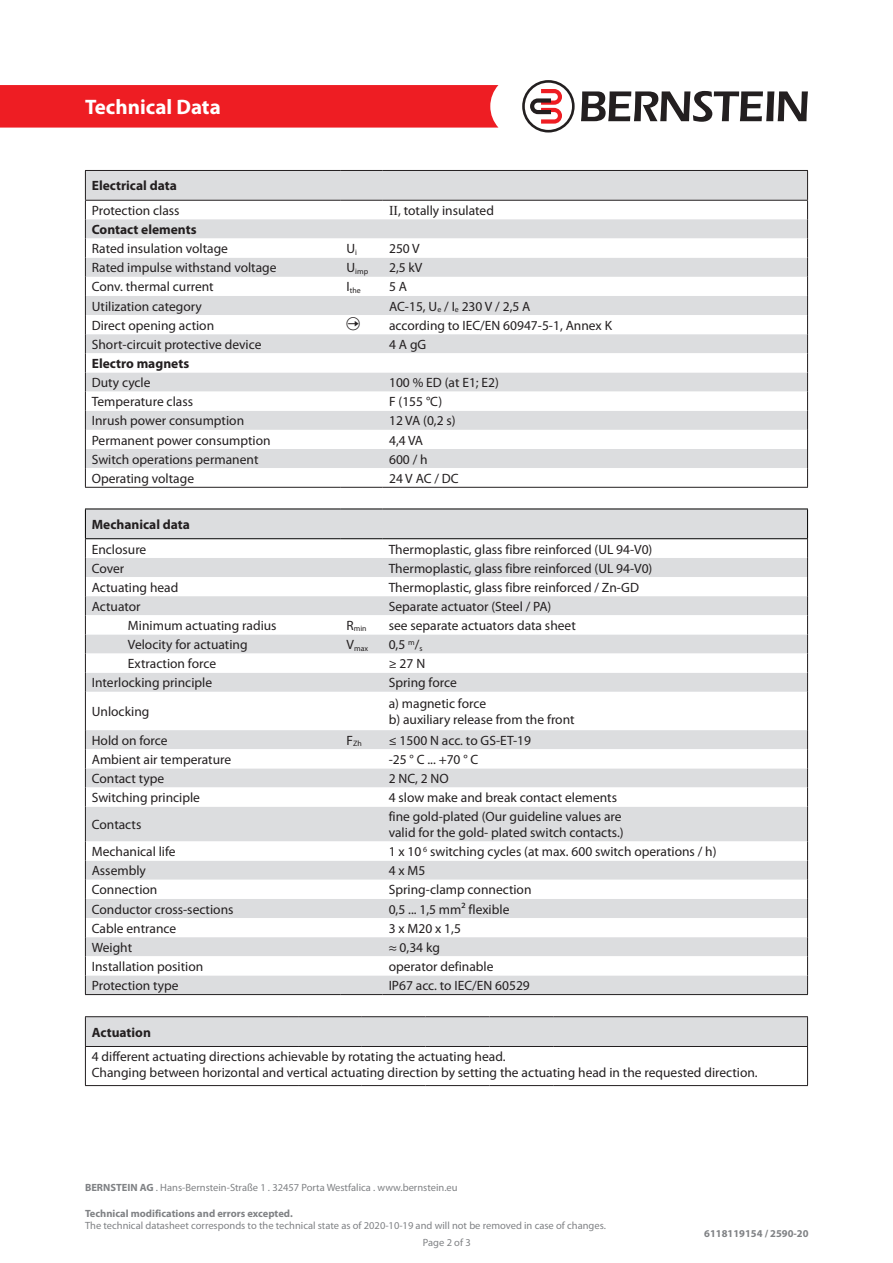
<style>
.page{position:relative;width:893px;height:1263px;background:#fff}
.page>*{position:absolute;margin:0;border:0;box-sizing:border-box;transform-origin:0 0}
.t1{font:700 21px "Myriad Pro";color:#fff}
.t2{font:13.5px/16.2px "Myriad Pro";color:#231f20}
.t3{font:700 13.5px "Myriad Pro";color:#231f20}
.t4{font:10.5px/16.8px "Myriad Pro";color:#808285}
.t5{font:700 10.5px "Myriad Pro";color:#808285}
.t6{font:7.8px "Myriad Pro";color:#231f20}
.s1{font-family:"Times New Roman"}
.s2{font-weight:700}
</style>
<div class="page">
<div style="left:0;top:85px;width:498px;height:43px;background:#ee1d23"></div>
<svg style="left:581px;top:91px;width:227px;height:31px"></svg>
<svg style="left:522px;top:80px;width:53px;height:53px"></svg>
<hr style="left:85px;top:170px;width:255px;height:1px;background:#231f20">
<hr style="left:340px;top:170px;width:43px;height:1px;background:#231f20">
<hr style="left:383px;top:170px;width:425px;height:1px;background:#231f20">
<hr style="left:85px;top:487px;width:255px;height:1px;background:#231f20">
<hr style="left:340px;top:487px;width:43px;height:1px;background:#231f20">
<hr style="left:383px;top:487px;width:425px;height:1px;background:#231f20">
<div style="left:86px;top:510px;width:721px;height:484px;background:#dcdddf"></div>
<svg style="left:86px;top:539px;width:721px;height:436px"></svg>
<hr style="left:85px;top:692px;width:1px;height:38px;background:#231f20">
<hr style="left:807px;top:692px;width:1px;height:38px;background:#231f20">
<svg style="left:85px;top:730px;width:1px;height:77px"></svg>
<svg style="left:807px;top:730px;width:1px;height:77px"></svg>
<hr style="left:85px;top:807px;width:1px;height:34px;background:#231f20">
<hr style="left:807px;top:807px;width:1px;height:34px;background:#231f20">
<svg style="left:85px;top:841px;width:1px;height:153px"></svg>
<svg style="left:807px;top:841px;width:1px;height:153px"></svg>
<hr style="left:85px;top:994px;width:255px;height:1px;background:#231f20">
<hr style="left:340px;top:994px;width:42px;height:1px;background:#231f20">
<hr style="left:382px;top:994px;width:426px;height:1px;background:#231f20">
<hr style="left:85px;top:509px;width:255px;height:1px;background:#000">
<svg style="left:85px;top:509px;width:1px;height:183px"></svg>
<hr style="left:340px;top:509px;width:42px;height:1px;background:#000">
<hr style="left:382px;top:509px;width:426px;height:1px;background:#000">
<svg style="left:807px;top:509px;width:1px;height:183px"></svg>
<hr style="left:85px;top:538px;width:255px;height:1px;background:#000">
<hr style="left:340px;top:538px;width:42px;height:1px;background:#000">
<hr style="left:382px;top:538px;width:426px;height:1px;background:#000">
<div style="left:85px;top:1017px;width:723px;height:29px;background:#dcdddf"></div>
<hr style="left:85px;top:1047px;width:1px;height:38px;background:#231f20">
<hr style="left:807px;top:1047px;width:1px;height:38px;background:#231f20">
<hr style="left:85px;top:1016px;width:213px;height:1px;background:#231f20">
<hr style="left:298px;top:1016px;width:64px;height:1px;background:#231f20">
<hr style="left:362px;top:1016px;width:64px;height:1px;background:#231f20">
<hr style="left:426px;top:1016px;width:63px;height:1px;background:#231f20">
<hr style="left:489px;top:1016px;width:64px;height:1px;background:#231f20">
<hr style="left:553px;top:1016px;width:255px;height:1px;background:#231f20">
<hr style="left:85px;top:1046px;width:213px;height:1px;background:#231f20">
<hr style="left:298px;top:1046px;width:64px;height:1px;background:#231f20">
<hr style="left:362px;top:1046px;width:64px;height:1px;background:#231f20">
<hr style="left:426px;top:1046px;width:63px;height:1px;background:#231f20">
<hr style="left:489px;top:1046px;width:64px;height:1px;background:#231f20">
<hr style="left:553px;top:1046px;width:255px;height:1px;background:#231f20">
<hr style="left:85px;top:1085px;width:213px;height:1px;background:#231f20">
<hr style="left:298px;top:1085px;width:64px;height:1px;background:#231f20">
<hr style="left:362px;top:1085px;width:64px;height:1px;background:#231f20">
<hr style="left:426px;top:1085px;width:63px;height:1px;background:#231f20">
<hr style="left:489px;top:1085px;width:64px;height:1px;background:#231f20">
<hr style="left:553px;top:1085px;width:255px;height:1px;background:#231f20">
<svg style="left:85px;top:171px;width:723px;height:316px"></svg>
<h1 class="t1" style="left:85px;top:93px;width:137px">Technical Data</h1>
<p class="t3" style="left:92px;top:177px;width:87px">Electrical data</p>
<p class="t2" style="left:92px;top:202px;width:89px">Protection class</p>
<p class="t2" style="left:389px;top:202px;width:106px"><span class="s1">II</span>, totally insulated</p>
<p class="t3" style="left:92px;top:221px;width:106px">Contact elements</p>
<p class="t2" style="left:92px;top:240px;width:138px">Rated insulation voltage</p>
<p class="t2" style="left:347px;top:240px;width:12px">U<sub>i</sub></p>
<p class="t2" style="left:389px;top:240px;width:32px">250 V</p>
<p class="t2" style="left:92px;top:259px;width:186px">Rated impulse withstand voltage</p>
<p class="t6" style="left:347px;top:266px;width:23px"><sup>U</sup>imp</p>
<p class="t2" style="left:389px;top:259px;width:35px">2,5 kV</p>
<p class="t2" style="left:92px;top:279px;width:123px">Conv. thermal current</p>
<p class="t6" style="left:347px;top:285px;width:16px"><sup>I</sup>the</p>
<p class="t2" style="left:389px;top:279px;width:20px">5 A</p>
<p class="t2" style="left:92px;top:298px;width:112px">Utilization category</p>
<p class="t2" style="left:389px;top:298px;width:143px">AC-15, U<sub>e</sub> / I<sub>e</sub> 230 V / 2,5 A</p>
<p class="t2" style="left:92px;top:317px;width:124px">Direct opening action</p>
<p class="t2" style="left:389px;top:317px;width:224px">according to IEC/EN 60947-5-1, Annex K</p>
<p class="t2" style="left:92px;top:336px;width:171px">Short-circuit protective device</p>
<p class="t2" style="left:389px;top:336px;width:39px">4 A gG</p>
<p class="t3" style="left:92px;top:355px;width:99px">Electro magnets</p>
<p class="t2" style="left:92px;top:374px;width:60px">Duty cycle</p>
<p class="t2" style="left:389px;top:374px;width:111px">100 % ED (at E1; E2)</p>
<p class="t2" style="left:92px;top:393px;width:103px">Temperature class</p>
<p class="t2" style="left:389px;top:393px;width:55px">F (155 °C)</p>
<p class="t2" style="left:92px;top:412px;width:154px">Inrush power consumption</p>
<p class="t2" style="left:389px;top:412px;width:68px">12 VA (0,2 s)</p>
<p class="t2" style="left:92px;top:432px;width:180px">Permanent power consumption</p>
<p class="t2" style="left:389px;top:432px;width:36px">4,4 VA</p>
<p class="t2" style="left:92px;top:451px;width:168px">Switch operations permanent</p>
<p class="t2" style="left:389px;top:451px;width:40px">600 / h</p>
<p class="t2" style="left:92px;top:470px;width:104px">Operating voltage</p>
<p class="t2" style="left:389px;top:470px;width:71px">24 V AC / DC</p>
<p class="t3" style="left:92px;top:516px;width:100px">Mechanical data</p>
<p class="t2" style="left:92px;top:541px;width:56px">Enclosure</p>
<p class="t2" style="left:389px;top:541px;width:265px">Thermoplastic, glass fibre reinforced (UL 94-V0)</p>
<p class="t2" style="left:92px;top:560px;width:34px">Cover</p>
<p class="t2" style="left:389px;top:560px;width:265px">Thermoplastic, glass fibre reinforced (UL 94-V0)</p>
<p class="t2" style="left:92px;top:579px;width:88px">Actuating head</p>
<p class="t2" style="left:389px;top:579px;width:252px">Thermoplastic, glass fibre reinforced / Zn-GD</p>
<p class="t2" style="left:92px;top:598px;width:50px">Actuator</p>
<p class="t2" style="left:389px;top:598px;width:164px">Separate actuator (Steel / PA)</p>
<p class="t2" style="left:128px;top:617px;width:150px">Minimum actuating radius</p>
<p class="t6" style="left:347px;top:624px;width:22px"><sup>R</sup>min</p>
<p class="t2" style="left:389px;top:617px;width:189px">see separate actuators data sheet</p>
<p class="t2" style="left:128px;top:636px;width:121px">Velocity for actuating</p>
<p class="t6" style="left:347px;top:643px;width:23px"><sup>V</sup>max</p>
<p class="t2" style="left:389px;top:636px;width:35px">0,5 <sup>m</sup>/<sub>s</sub></p>
<p class="t2" style="left:128px;top:655px;width:90px">Extraction force</p>
<p class="t2" style="left:389px;top:655px;width:38px">≥ 27 N</p>
<p class="t2" style="left:92px;top:674px;width:122px">Interlocking principle</p>
<p class="t2" style="left:389px;top:674px;width:70px">Spring force</p>
<p class="t2" style="left:92px;top:703px;width:59px">Unlocking</p>
<p class="t2" style="left:389px;top:695px;width:187px">a) magnetic force<br>b) auxiliary release from the front</p>
<p class="t2" style="left:92px;top:732px;width:77px">Hold on force</p>
<p class="t6" style="left:347px;top:739px;width:17px"><sup>F</sup>Zh</p>
<p class="t2" style="left:389px;top:732px;width:144px">≤ 1500 N acc. to GS-ET-19</p>
<p class="t2" style="left:92px;top:751px;width:141px">Ambient air temperature</p>
<p class="t2" style="left:389px;top:751px;width:91px">-25 ° C ... +70 ° C</p>
<p class="t2" style="left:92px;top:770px;width:74px">Contact type</p>
<p class="t2" style="left:389px;top:770px;width:62px">2 NC, 2 NO</p>
<p class="t2" style="left:92px;top:789px;width:110px">Switching principle</p>
<p class="t2" style="left:389px;top:789px;width:230px">4 slow make and break contact elements</p>
<p class="t2" style="left:92px;top:816px;width:51px">Contacts</p>
<p class="t2" style="left:389px;top:808px;width:234px">fine gold-plated (Our guideline values are</p>
<p class="t2" style="left:389px;top:824px;width:237px">valid for the gold- plated switch contacts.)</p>
<p class="t2" style="left:92px;top:843px;width:85px">Mechanical life</p>
<p class="t2" style="left:389px;top:843px;width:329px">1 x 10 <sup>6</sup> switching cycles (at max. 600 switch operations / h)</p>
<p class="t2" style="left:92px;top:862px;width:56px">Assembly</p>
<p class="t2" style="left:389px;top:862px;width:38px">4 x M5</p>
<p class="t2" style="left:92px;top:881px;width:67px">Connection</p>
<p class="t2" style="left:389px;top:881px;width:144px">Spring-clamp connection</p>
<p class="t2" style="left:92px;top:901px;width:143px">Conductor cross-sections</p>
<p class="t2" style="left:389px;top:901px;width:122px">0,5 ... 1,5 mm² flexible</p>
<p class="t2" style="left:92px;top:920px;width:86px">Cable entrance</p>
<p class="t2" style="left:389px;top:920px;width:74px">3 x M20 x 1,5</p>
<p class="t2" style="left:92px;top:939px;width:42px">Weight</p>
<p class="t2" style="left:389px;top:939px;width:53px">≈ 0,34 kg</p>
<p class="t2" style="left:92px;top:958px;width:113px">Installation position</p>
<p class="t2" style="left:389px;top:958px;width:106px">operator definable</p>
<p class="t2" style="left:92px;top:977px;width:88px">Protection type</p>
<p class="t2" style="left:389px;top:977px;width:143px">IP67 acc. to IEC/EN 60529</p>
<p class="t3" style="left:92px;top:1023px;width:61px">Actuation</p>
<p class="t2" style="left:92px;top:1048px;width:415px">4 different actuating directions achievable by rotating the actuating head.</p>
<p class="t2" style="left:92px;top:1064px;width:667px">Changing between horizontal and vertical actuating direction by setting the actuating head in the requested direction.</p>
<p class="t4" style="left:85px;top:1179px;width:374px"><span class="s2">BERNSTEIN AG</span> . Hans-Bernstein-Straße 1 . 32457 Porta Westfalica . www.bernstein.eu</p>
<p class="t5" style="left:85px;top:1206px;width:209px">Technical modifications and errors excepted.</p>
<p class="t4" style="left:423px;top:1217px;width:184px;text-indent:-338px">The technical datasheet corresponds to the technical state as of 2020-10-19 and will not be removed in case of changes.<br>Page 2 of 3</p>
<p class="t5" style="left:704px;top:1227px;width:106px">6118119154 / 2590-20</p>
</div>
